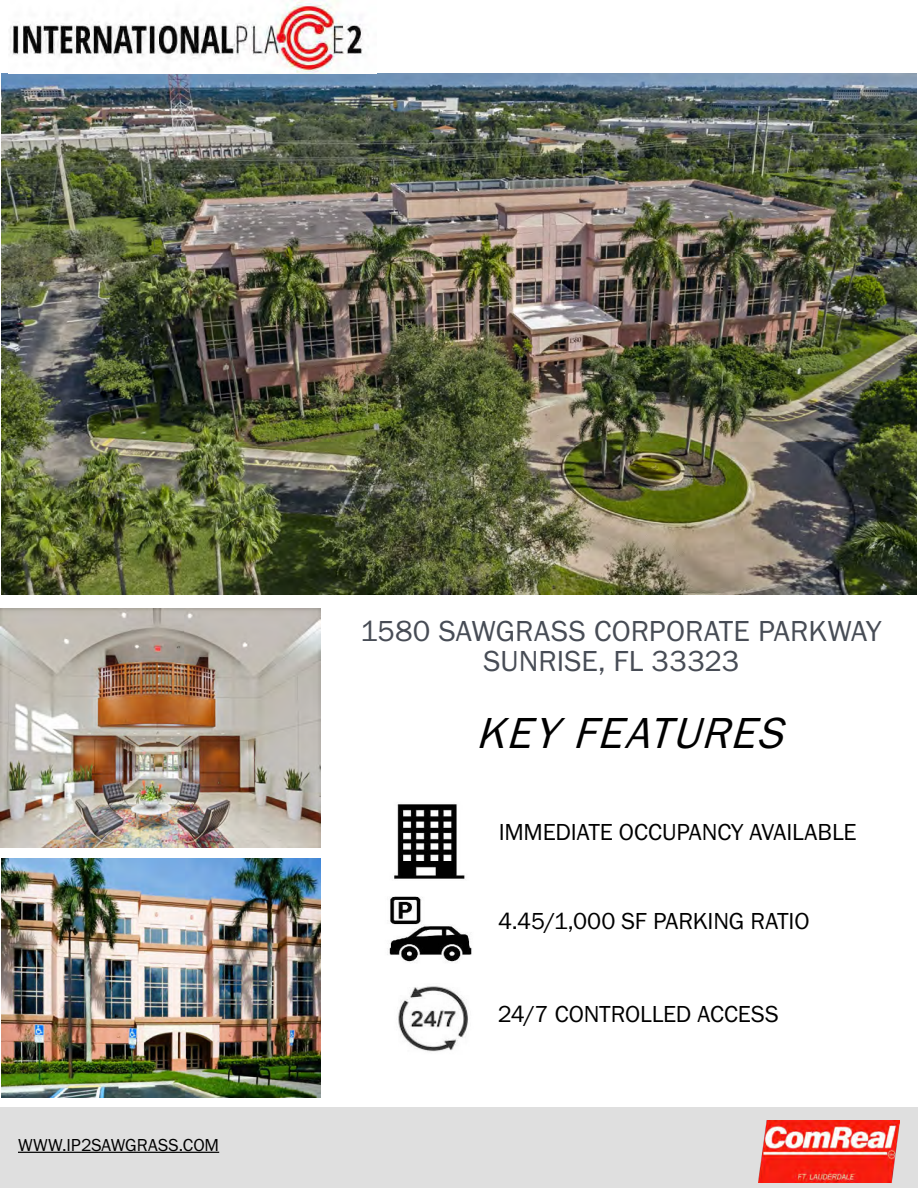
<style>
.page{position:relative;width:918px;height:1188px;background:#fff}
.page>*{position:absolute;margin:0;border:0;box-sizing:border-box;transform-origin:0 0}
.t1{font:italic 45px "Franklin Gothic URW Boo";color:#000}
.t2{font:30px/30px "Franklin Gothic URW Boo";color:#474c55}
.t3{font:24px "Franklin Gothic URW Boo";letter-spacing:-.01em;color:#000}
.t4{font:18px "Franklin Gothic URW Boo";color:#000}
</style>
<div class="page">
<div style="left:0;top:1107px;width:918px;height:81px;background:#dfdfdf"></div>
<img style="left:759px;top:1121px;width:141px;height:61px">
<img style="left:0;top:608px;width:321px;height:239px">
<img style="left:1px;top:74px;width:916px;height:520px">
<img style="left:10px;top:0;width:353px;height:74px">
<img style="left:1px;top:858px;width:320px;height:239px">
<hr style="left:18px;top:1152px;width:201px;height:1px;background:#000">
<img style="left:387px;top:804px;width:85px;height:248px">
<p class="t4" style="left:18px;top:1133px;width:203px">WWW.IP2SAWGRASS.COM</p>
<p class="t2" style="left:484px;top:615px;width:399px;text-indent:-124px">1580 SAWGRASS CORPORATE PARKWAY<br>SUNRISE, FL 33323</p>
<h1 class="t1" style="left:476px;top:705px;width:323px">KEY FEATURES</h1>
<p class="t3" style="left:499px;top:817px;width:359px">IMMEDIATE OCCUPANCY AVAILABLE</p>
<p class="t3" style="left:498px;top:906px;width:313px">4.45/1,000 SF PARKING RATIO</p>
<p class="t3" style="left:498px;top:999px;width:282px">24/7 CONTROLLED ACCESS</p>
</div>
